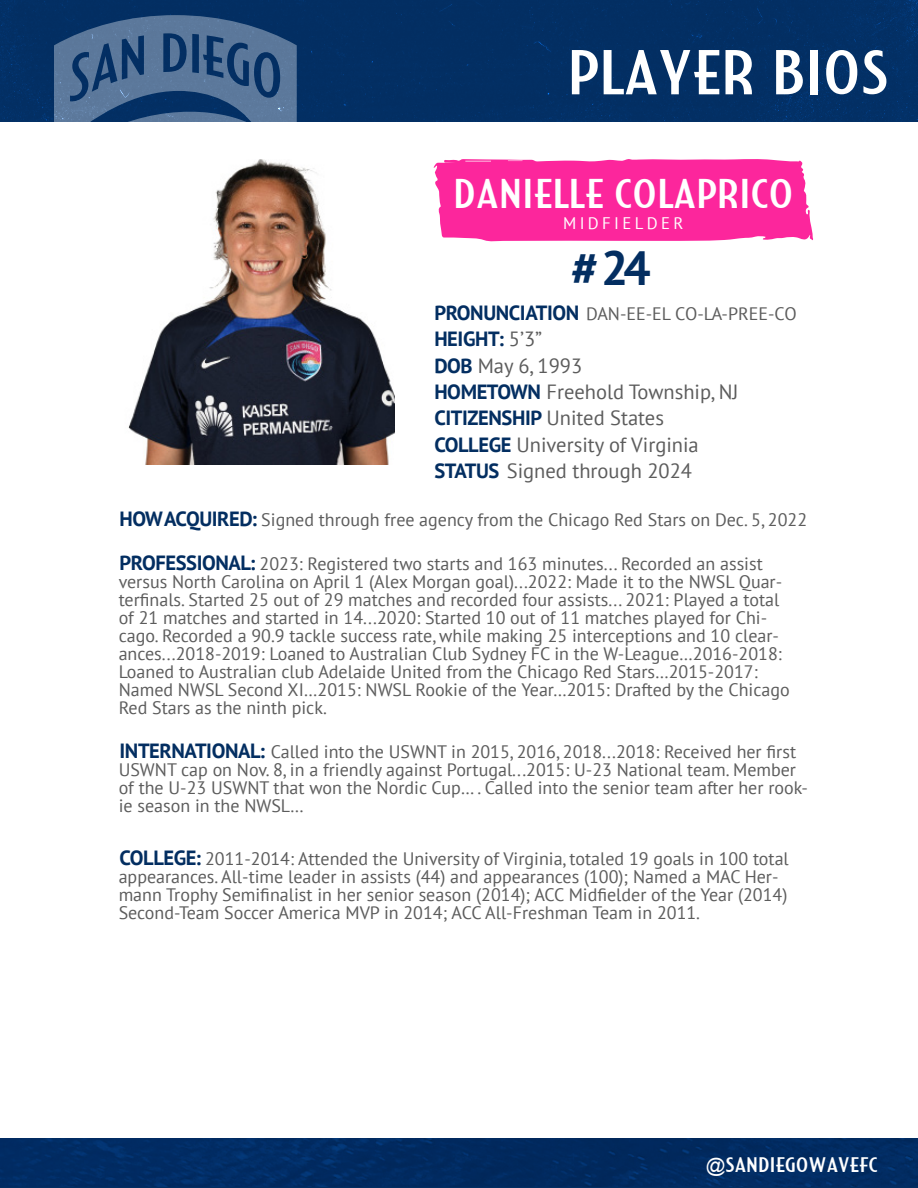
<style>
.page{position:relative;width:918px;height:1188px;background:#fff}
.page>*{position:absolute;margin:0;border:0;box-sizing:border-box;transform-origin:0 0}
.t1{font:63.3px "SDW";color:#fff}
.t2{font:700 48px "PT Sans";color:#032e61}
.t3{font:41.4px "SDW";color:#fff}
.t4{font:21px "SDW";color:#fff}
.t5{font:20.55px "PT Sans";color:#5c5c5c}
.t6{font:700 20.55px "PT Sans";letter-spacing:-.02em;color:#032e61}
.t7{font:18px/18px "PT Sans";color:#5c5c5c}
.t8{font:16.8px "PT Sans";letter-spacing:.2em;color:#fff}
.s1{font-weight:700;font-size:20.55px;color:#032e61}
.s2{font-weight:400;color:#5c5c5c}
.s3{font-weight:700;color:#032e61}
.s4{font-family:"Arial";font-size:19.5px}
</style>
<div class="page">
<div style="left:0;top:1139px;width:918px;height:49px;background:#032e61"></div>
<img style="left:0;top:0;width:918px;height:122px">
<img style="left:0;top:1139px;width:918px;height:48px">
<svg style="left:434px;top:159px;width:379px;height:83px;background:#fc34a2"></svg>
<img style="left:128px;top:159px;width:266px;height:305px">
<p class="t1" style="left:567px;top:47px;width:323px">PLAYER BIOS</p>
<p class="t3" style="left:453px;top:177px;width:342px">DANIELLE COLAPRICO</p>
<p class="t8" style="left:563px;top:213px;width:122px">MIDFIELDER</p>
<p class="t2" style="left:571px;top:236px;width:81px"># 24</p>
<p class="t7" style="left:434px;top:304px;width:364px"><span class="s1">PRONUNCIATION</span> DAN-EE-EL CO-LA-PREE-CO</p>
<p class="t6" style="left:434px;top:325px;width:109px">HEIGHT: <span class="s2">5’3”</span></p>
<p class="t5" style="left:434px;top:352px;width:149px"><span class="s3">DOB</span> May 6, 1993</p>
<p class="t5" style="left:434px;top:378px;width:306px"><span class="s3">HOMETOWN</span> Freehold Township, NJ</p>
<p class="t5" style="left:434px;top:405px;width:231px"><span class="s3">CITIZENSHIP</span> United States</p>
<p class="t5" style="left:434px;top:431px;width:266px"><span class="s3">COLLEGE</span> University of Virginia</p>
<p class="t5" style="left:434px;top:458px;width:259px"><span class="s3">STATUS</span> Signed through 2024</p>
<p class="t7" style="left:120px;top:510px;width:689px"><span class="s1">HOW ACQUIRED:</span> Signed through free agency from the Chicago Red Stars on Dec. 5, 2022</p>
<p class="t7" style="left:119px;top:554px;width:673px"><span class="s1">PROFESSIONAL:</span> 2023: Registered two starts and 163 minutes... Recorded an assist versus North Carolina on April 1 (Alex Morgan goal)...2022: Made it to the NWSL Quar&shy;terfinals. Started 25 out of 29 matches and recorded four assists... 2021: Played a total of 21 matches and started in 14...2020: Started 10 out of 11 matches played for Chi&shy;cago. Recorded a 90.9 tackle success rate, while making 25 interceptions and 10 clear&shy;ances...2018-2019: Loaned to Australian Club Sydney FC in the W-League…2016-2018:<br>Loaned to Australian club Adelaide United from the Chicago Red Stars…2015-2017:<br>Named NWSL Second XI…2015: NWSL Rookie of the Year…2015: Drafted by the Chicago Red Stars as the ninth pick.</p>
<p class="t7" style="left:119px;top:743px;width:691px"><span class="s1">INTERNATIONAL:</span> Called into the USWNT in 2015, 2016, 2018...2018: Received her first USWNT cap on Nov. 8, in a friendly against Portugal...2015: U-23 National team. Member of the U-23 USWNT that won the Nordic Cup… . Called into the senior team after her rook&shy;ie season in the NWSL…</p>
<p class="t7" style="left:119px;top:849px;width:672px"><span class="s1">COLLEGE:</span> 2011-2014: Attended the University of Virginia, totaled 19 goals in 100 total appearances. All-time leader in assists (44) and appearances (100); Named a MAC Her&shy;mann Trophy Semifinalist in her senior season (2014); ACC Midfielder of the Year (2014)<br>Second-Team Soccer America MVP in 2014; ACC All-Freshman Team in 2011.</p>
<p class="t4" style="left:706px;top:1156px;width:173px"><span class="s4">@</span>SANDIEGOWAVEFC</p>
</div>
